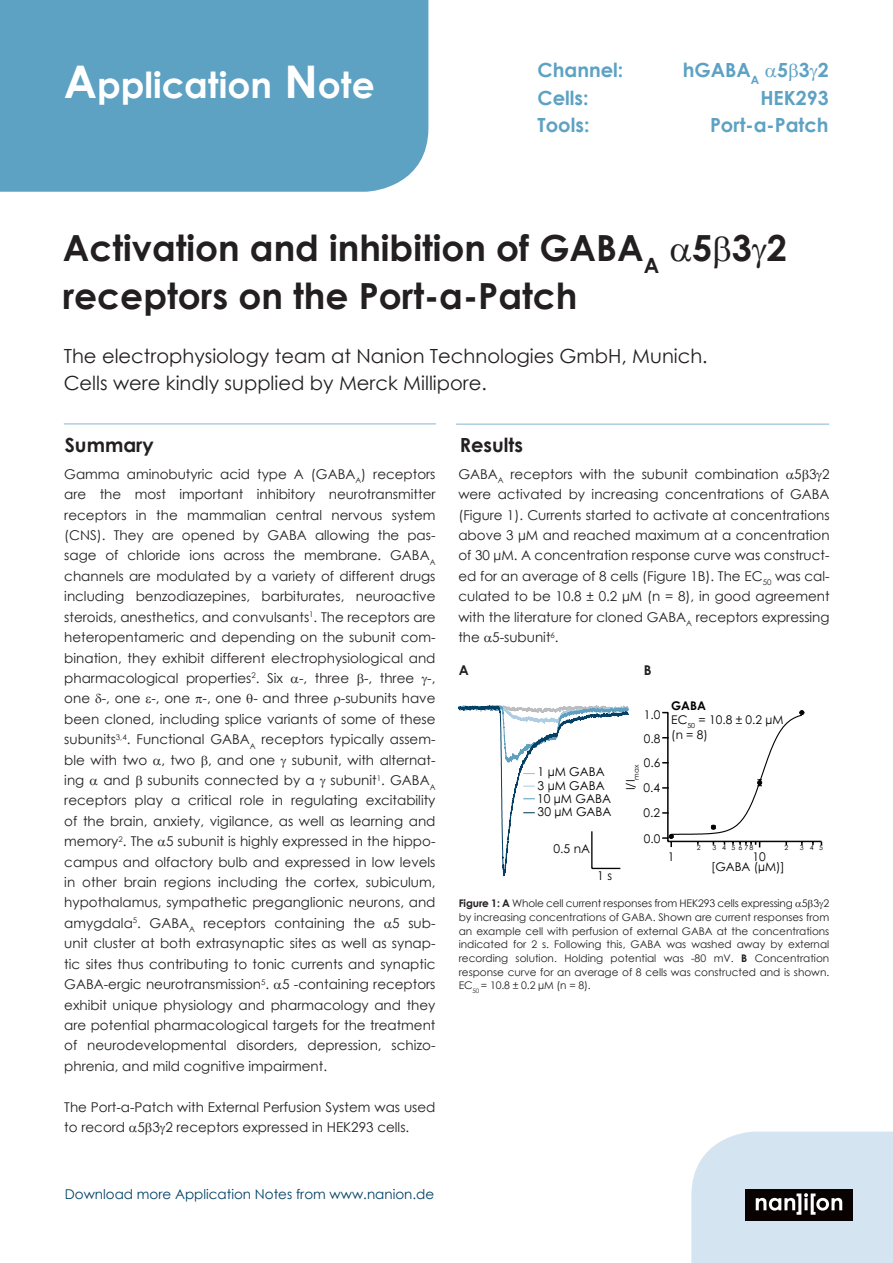
<style>
.page{position:relative;width:893px;height:1263px;background:#fff}
.page>*{position:absolute;margin:0;border:0;box-sizing:border-box;transform-origin:0 0}
.t1{font:700 36px/47.5px "Century Gothic";color:#231f20}
.t2{font:700 36px "Century Gothic";color:#fff}
.t3{font:19.5px "Century Gothic";color:#231f20}
.t4{font:700 19.5px "Century Gothic";color:#5da1c3}
.t5{font:700 19.5px "Century Gothic";color:#231f20}
.t6{font:13.5px/20.4px "Century Gothic";color:#231f20;text-align:justify}
.t7{font:13.5px "Century Gothic";color:#004064}
.t8{font:700 13.5px "Century Gothic";color:#231f20}
.t9{font:12.15px/13.5px "Century Gothic";color:#040503}
.t10{font:12px/14.4px "Century Gothic";color:#040503}
.t11{font:10.5px/13.6px "Century Gothic";color:#231f20;text-align:justify}
.t12{font:7.05px "Century Gothic";letter-spacing:.435em;color:#040503}
.s1{font-size:45px}
.s2{font-weight:700}
</style>
<div class="page">
<div style="left:0;top:0;width:428px;height:192px;background:#5da1c3"></div>
<svg style="left:691px;top:1131px;width:202px;height:132px;background:#c1cdd8"></svg>
<hr style="left:64px;top:423px;width:372px;height:2px;background:#aecde2">
<hr style="left:456px;top:423px;width:373px;height:2px;background:#aecde2">
<hr style="left:667px;top:841px;width:154px;height:1px;background:#040503">
<svg style="left:662px;top:710px;width:142px;height:137px"></svg>
<svg style="left:459px;top:705px;width:169px;height:172px"></svg>
<h1 class="t2" style="left:64px;top:57px;width:313px"><span class="s1">A</span>pplication <span class="s1">N</span>ote</h1>
<p class="t4" style="left:538px;top:56px;width:87px">Channel:</p>
<p class="t4" style="left:683px;top:56px;width:147px">hGABA<sub>A</sub> 5 3 2</p>
<p class="t4" style="left:538px;top:83px;width:53px">Cells:</p>
<p class="t4" style="left:760px;top:83px;width:70px">HEK293</p>
<p class="t4" style="left:538px;top:110px;width:53px">Tools:</p>
<p class="t4" style="left:710px;top:110px;width:120px">Port-a-Patch</p>
<p class="t1" style="left:63px;top:223px;width:726px">Activation and inhibition of GABA<sub>A</sub> 5 3 2 receptors on the Port-a-Patch</p>
<p class="t3" style="left:64px;top:342px;width:645px">The electrophysiology team at Nanion Technologies GmbH, Munich.</p>
<p class="t3" style="left:64px;top:370px;width:425px">Cells were kindly supplied by Merck Millipore.</p>
<p class="t5" style="left:65px;top:430px;width:90px">Summary</p>
<p class="t5" style="left:460px;top:430px;width:65px">Results</p>
<p class="t6" style="left:458px;top:463px;width:373px">GABA<sub>A</sub> receptors with the subunit combination 5 3 2 were activated by increasing concentrations of GABA (Figure 1). Currents started to activate at concentrations above 3 µM and reached maximum at a concentration of 30 µM. A concentration response curve was construct&shy;ed for an average of 8 cells (Figure 1B). The EC<sub>50</sub> was cal&shy;culated to be 10.8 ± 0.2 µM (n = 8), in good agreement with the literature for cloned GABA<sub>A</sub> receptors expressing the 5-subunit<sup>6</sup>.</p>
<p class="t6" style="left:64px;top:463px;width:373px">Gamma aminobutyric acid type A (GABA<sub>A</sub>) receptors are the most important inhibitory neurotransmitter receptors in the mammalian central nervous system (CNS). They are opened by GABA allowing the pas&shy;sage of chloride ions across the membrane. GABA<sub>A </sub>channels are modulated by a variety of different drugs including benzodiazepines, barbiturates, neuroactive steroids, anesthetics, and convulsants<sup>1</sup>. The receptors are heteropentameric and depending on the subunit com&shy;bination, they exhibit different electrophysiological and pharmacological properties<sup>2</sup>. Six -, three -, three -, one -, one -, one -, one - and three -subunits have been cloned, including splice variants of some of these subunits<sup>3,4</sup>. Functional GABA<sub>A</sub> receptors typically assem&shy;ble with two , two , and one subunit, with alternat&shy;ing</p>
<p class="t8" style="left:459px;top:660px;width:11px">A</p>
<p class="t8" style="left:644px;top:660px;width:9px">B</p>
<p class="t10" style="left:671px;top:698px;width:114px"><span class="s2">GABA<br></span>EC<sub>50</sub> = 10.8 ± 0.2 µM (n = 8)</p>
<p class="t10" style="left:644px;top:702px;width:18px;line-height:24px;text-align:justify">1.0<br>0.8<br>0.6</p>
<p class="t10" style="left:643px;top:775px;width:18px;line-height:24.8px">0.4<br>0.2</p>
<p class="t10" style="left:644px;top:831px;width:18px">0.0</p>
<p class="t10" style="left:623px;top:790px;width:27px;rotate:-90deg">I/I<sub>max</sub></p>
<p class="t9" style="left:537px;top:765px;width:76px">1 µM GABA<br>3 µM GABA<br>10 µM GABA<br>30 µM GABA</p>
<p class="t6" style="left:64px;top:770px;width:373px;text-indent:83px">subunits connected by a subunit<sup>1</sup>. GABA<sub>A </sub>receptors play a critical role in regulating excitability of the brain, anxiety, vigilance, as well as learning and memory<sup>2</sup>. The 5 subunit is highly expressed in the hippo&shy;campus and olfactory bulb and expressed in low levels in other brain regions including the cortex, subiculum, hypothalamus, sympathetic preganglionic neurons, and amygdala<sup>5</sup>. GABA<sub>A</sub> receptors containing the</p>
<p class="t6" style="left:103px;top:770px;width:28px">and</p>
<p class="t9" style="left:553px;top:842px;width:38px">0.5 nA</p>
<p class="t12" style="left:697px;top:843px;width:5px">2</p>
<p class="t12" style="left:712px;top:843px;width:42px">3 4 5678</p>
<p class="t12" style="left:784px;top:843px;width:5px">2</p>
<p class="t12" style="left:800px;top:843px;width:25px">345</p>
<p class="t9" style="left:597px;top:869px;width:16px">1 s</p>
<p class="t10" style="left:752px;top:849px;width:15px">10</p>
<p class="t10" style="left:668px;top:849px;width:8px">1</p>
<p class="t10" style="left:711px;top:860px;width:75px">[GABA (µM)]</p>
<p class="t11" style="left:459px;top:897px;width:372px"><span class="s2">Figure 1: A</span> Whole cell current responses from HEK293 cells expressing 5 3 2 by increasing concentrations of GABA. Shown are current responses from an example cell with perfusion of external GABA at the concentrations indicated for 2 s. Following this, GABA was washed away by external recording solution. Holding potential was -80 mV. <span class="s2">B</span> Concentration response curve for an average of 8 cells was constructed and is shown.<br>EC<sub>50</sub> = 10.8 ± 0.2 µM (n = 8).</p>
<p class="t6" style="left:64px;top:912px;width:373px;text-indent:328px">5 sub&shy;unit cluster at both extrasynaptic sites as well as synap&shy;tic sites thus contributing to tonic currents and synaptic GABA-ergic neurotransmission<sup>5</sup>. 5 -containing receptors exhibit unique physiology and pharmacology and they are potential pharmacological targets for the treatment of neurodevelopmental disorders, depression, schizo&shy;phrenia, and mild cognitive impairment.</p>
<p class="t6" style="left:64px;top:1096px;width:373px">The Port-a-Patch with External Perfusion System was used to record 5 3 2 receptors expressed in HEK293 cells.</p>
<p class="t7" style="left:65px;top:1184px;width:371px">Download more Application Notes from www.nanion.de</p>
</div>
